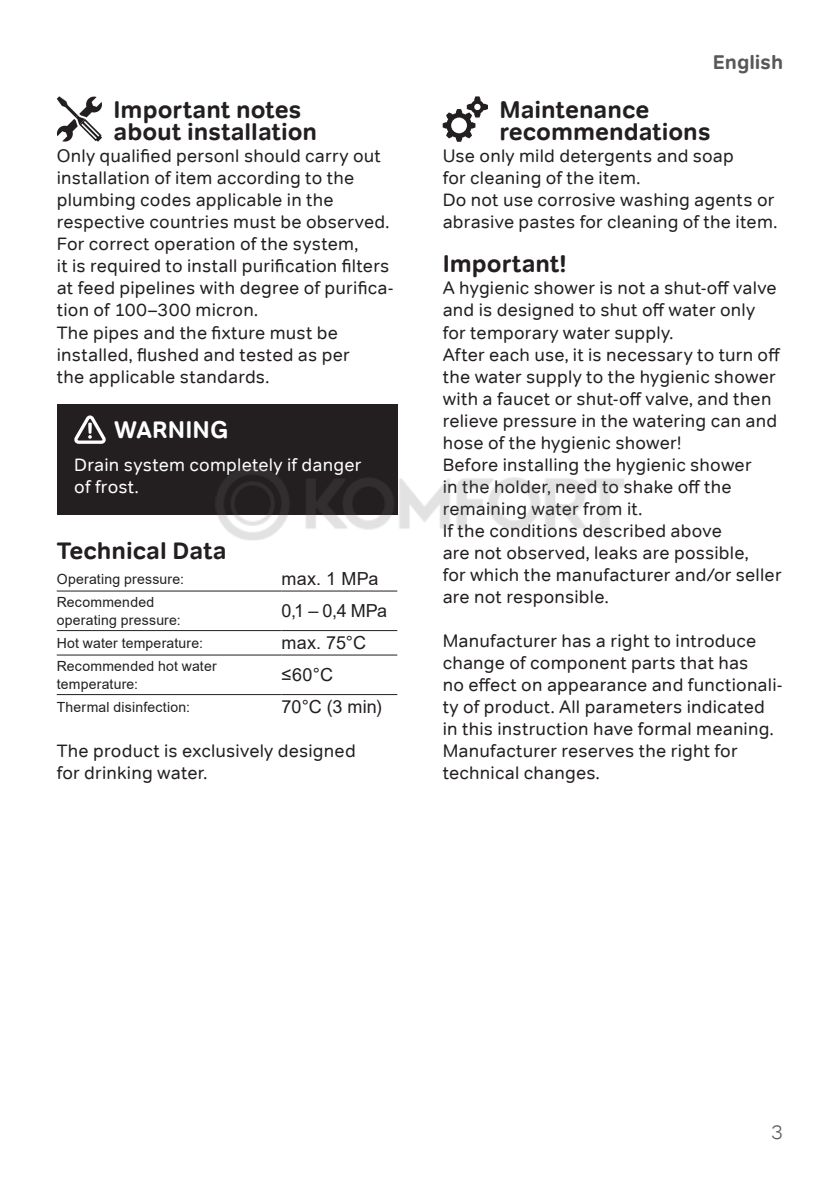
<style>
.page{position:relative;width:840px;height:1191px;background:#fff}
.page>*{position:absolute;margin:0;border:0;box-sizing:border-box;transform-origin:0 0}
.Title_1{font:700 24px/22px "Tondo Corp";color:#231f20}
.Title_1_warning{font:700 24px "Tondo Corp";letter-spacing:.005em;color:#fff}
.t1{font:700 20px "Tondo Corp";color:#57585a}
.t2{font:300 20px "Tondo Corp";color:#57585a}
.Base_txt{font:18px/22px "Tondo Corp";letter-spacing:.01em;color:#231f20}
.Table_txt{font:18px "Arial";letter-spacing:.005em;color:#231f20}
.Base_txt_warning{font:18px/22px "Tondo Corp";letter-spacing:.01em;color:#fff}
.Table_txt-2{font:14px/18px "Arial";letter-spacing:.015em;color:#231f20}
</style>
<div class="page">
<div style="left:57px;top:404px;width:340px;height:110px;background:#231f20"></div>
<svg style="left:74px;top:415px;width:32px;height:29px"></svg>
<hr style="left:57px;top:590px;width:224px;height:1px;background:#231f20">
<hr style="left:281px;top:590px;width:116px;height:1px;background:#231f20">
<hr style="left:57px;top:630px;width:224px;height:1px;background:#231f20">
<hr style="left:281px;top:630px;width:116px;height:1px;background:#231f20">
<hr style="left:57px;top:654px;width:224px;height:1px;background:#231f20">
<hr style="left:281px;top:654px;width:116px;height:1px;background:#231f20">
<hr style="left:57px;top:694px;width:224px;height:1px;background:#231f20">
<hr style="left:281px;top:694px;width:116px;height:1px;background:#231f20">
<svg style="left:56px;top:96px;width:46px;height:46px"></svg>
<svg style="left:442px;top:96px;width:45px;height:46px"></svg>
<img style="left:210px;top:457px;width:415px;height:83px">
<p class="Title_1" style="left:113px;top:99px;width:205px">Important notes about installation</p>
<p class="Base_txt" style="left:57px;top:145px;width:334px">Only qualified personl should carry out installation of item according to the plumbing codes applicable in the respective countries must be observed.</p>
<p class="Base_txt" style="left:57px;top:233px;width:338px">For correct operation of the system,<br>it is required to install purification filters at feed pipelines with degree of purifica&shy;tion of 100–300 micron.</p>
<p class="Base_txt" style="left:57px;top:321px;width:294px">The pipes and the fixture must be installed, flushed and tested as per the applicable standards.</p>
<p class="Title_1_warning" style="left:114px;top:415px;width:115px">WARNING</p>
<p class="Base_txt_warning" style="left:74px;top:453px;width:288px">Drain system completely if danger of frost.</p>
<p class="Title_1" style="left:57px;top:539px;width:171px">Technical Data</p>
<p class="Table_txt-2" style="left:57px;top:570px;width:129px">Operating pressure:</p>
<p class="Table_txt" style="left:281px;top:566px;width:98px">max. 1 MPa</p>
<p class="Table_txt-2" style="left:57px;top:593px;width:125px">Recommended operating pressure:</p>
<p class="Table_txt" style="left:281px;top:598px;width:107px">0,1 – 0,4 MPa</p>
<p class="Table_txt-2" style="left:57px;top:634px;width:148px">Hot water temperature:</p>
<p class="Table_txt" style="left:281px;top:630px;width:86px">max. 75°C</p>
<p class="Table_txt-2" style="left:57px;top:657px;width:161px">Recommended hot water temperature:</p>
<p class="Table_txt" style="left:281px;top:662px;width:53px">≤60°C</p>
<p class="Table_txt-2" style="left:57px;top:698px;width:135px">Thermal disinfection:</p>
<p class="Table_txt" style="left:281px;top:694px;width:102px">70°C (3 min)</p>
<p class="Base_txt" style="left:57px;top:739px;width:300px">The product is exclusively designed for drinking water.</p>
<p class="t1" style="left:712px;top:49px;width:72px">English</p>
<p class="Title_1" style="left:499px;top:99px;width:212px">Maintenance recommendations</p>
<p class="Base_txt" style="left:442px;top:145px;width:292px">Use only mild detergents and soap for cleaning of the item.</p>
<p class="Base_txt" style="left:442px;top:189px;width:336px">Do not use corrosive washing agents or abrasive pastes for cleaning of the item.</p>
<p class="Title_1" style="left:442px;top:253px;width:125px">Important!</p>
<p class="Base_txt" style="left:442px;top:277px;width:335px">A hygienic shower is not a shut-off valve and is designed to shut off water only for temporary water supply.</p>
<p class="Base_txt" style="left:442px;top:343px;width:339px">After each use, it is necessary to turn off the water supply to the hygienic shower with a faucet or shut-off valve, and then relieve pressure in the watering can and hose of the hygienic shower!</p>
<p class="Base_txt" style="left:442px;top:453px;width:310px">Before installing the hygienic shower in the holder, need to shake off the remaining water from it.</p>
<p class="Base_txt" style="left:442px;top:519px;width:340px">If the conditions described above<br>are not observed, leaks are possible,<br>for which the manufacturer and/or seller are not responsible.</p>
<p class="Base_txt" style="left:442px;top:629px;width:341px">Manufacturer has a right to introduce change of component parts that has<br>no effect on appearance and functionali&shy;ty of product. All parameters indicated in this instruction have formal meaning.<br>Manufacturer reserves the right for technical changes.</p>
<p class="t2" style="left:770px;top:1120px;width:14px">3</p>
</div>
